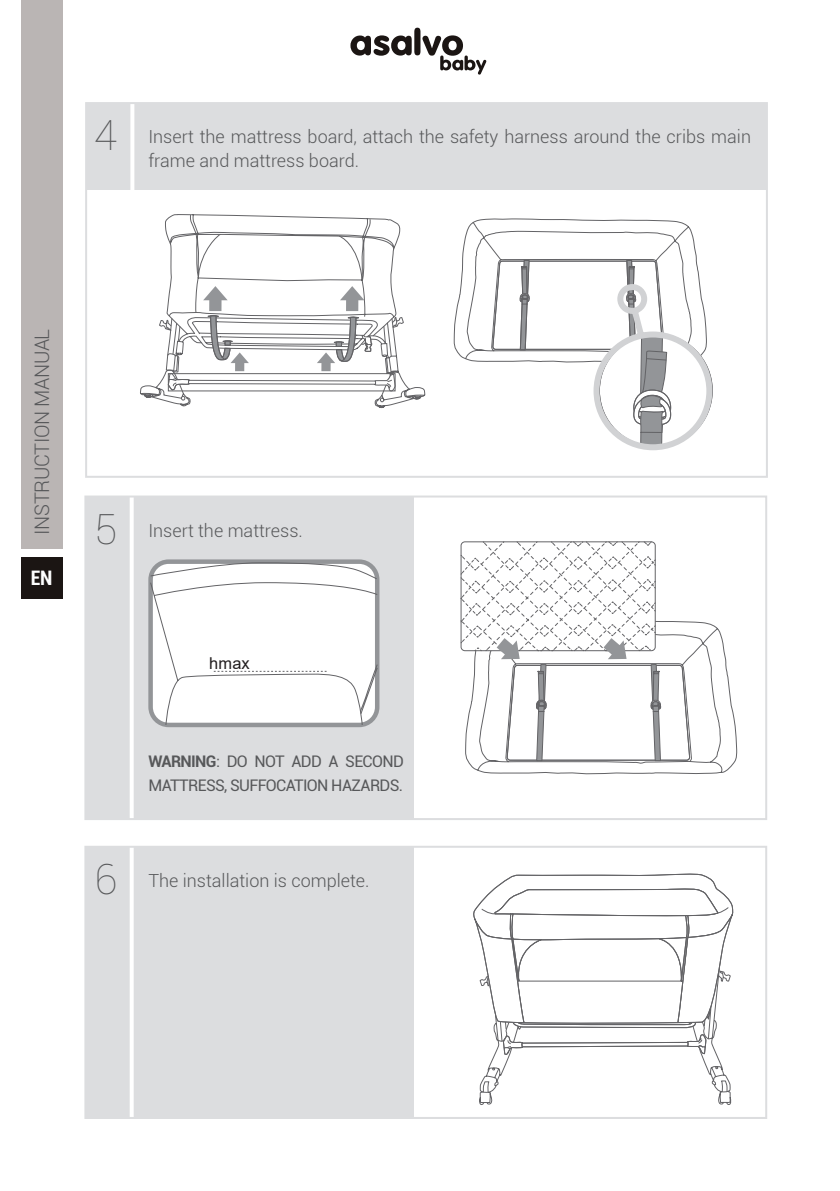
<style>
.page{position:relative;width:840px;height:1191px;background:#fff}
.page>*{position:absolute;margin:0;border:0;box-sizing:border-box;transform-origin:0 0}
.t1{font:100 42px "Roboto";color:#57585a}
.t2{font:300 20px "Roboto";letter-spacing:-.02em;color:#57585a}
.t3{font:700 condensed 20px "Roboto";color:#fff}
.t4{font:300 18px/24px "Roboto";color:#57585a}
.t5{font:16.4px "Arial";color:#231f20}
.t6{font:16px/24px "Roboto";letter-spacing:-.04em;color:#57585a}
.s1{font-weight:700}
</style>
<div class="page">
<div style="left:21px;top:0;width:41px;height:548px;background:#bab5b4"></div>
<div style="left:21px;top:557px;width:41px;height:42px;background:#1b1513"></div>
<svg style="left:350px;top:28px;width:136px;height:47px"></svg>
<div style="left:86px;top:103px;width:680px;height:87px;background:#dcdddf"></div>
<hr style="left:130px;top:103px;width:4px;height:374px;background:#fff">
<div style="left:85px;top:102px;width:682px;height:376px;border:2px solid #dcdddf"></div>
<div style="left:85px;top:496px;width:328px;height:323px;background:#dcdddf"></div>
<hr style="left:130px;top:496px;width:4px;height:323px;background:#fff">
<div style="left:84px;top:495px;width:682px;height:325px;border:2px solid #dcdddf"></div>
<div style="left:85px;top:846px;width:328px;height:272px;background:#dcdddf"></div>
<hr style="left:130px;top:846px;width:4px;height:272px;background:#fff">
<div style="left:84px;top:845px;width:682px;height:274px;border:2px solid #dcdddf"></div>
<svg style="left:454px;top:218px;width:259px;height:233px"></svg>
<svg style="left:140px;top:382px;width:285px;height:27px"></svg>
<svg style="left:158px;top:214px;width:246px;height:185px"></svg>
<svg style="left:467px;top:621px;width:270px;height:154px"></svg>
<svg style="left:460px;top:541px;width:230px;height:220px"></svg>
<div style="left:148px;top:559px;width:231px;height:168px;border:4px solid #939598;border-radius:18px"></div>
<svg style="left:150px;top:562px;width:228px;height:163px"></svg>
<svg style="left:479px;top:1026px;width:253px;height:79px"></svg>
<svg style="left:473px;top:873px;width:260px;height:153px"></svg>
<h1 class="t1" style="left:94px;top:106px;width:24px">4</h1>
<p class="t4" style="left:148px;top:124px;width:604px">Insert the mattress board, attach the safety harness around the cribs main frame and mattress board.</p>
<p class="t2" style="left:28px;top:534px;width:207px;rotate:-90deg">INSTRUCTION MANUAL</p>
<p class="t3" style="left:31px;top:564px;width:23px">EN</p>
<h1 class="t1" style="left:94px;top:500px;width:24px">5</h1>
<p class="t4" style="left:148px;top:518px;width:156px">Insert the mattress.</p>
<p class="t5" style="left:209px;top:652px;width:42px">hmax</p>
<h1 class="t1" style="left:94px;top:850px;width:24px">6</h1>
<p class="t6" style="left:148px;top:748px;width:257px"><span class="s1">WARNING</span>: DO NOT ADD A SECOND<br>MATTRESS, SUFFOCATION HAZARDS.</p>
<p class="t4" style="left:148px;top:868px;width:222px">The installation is complete.</p>
</div>
